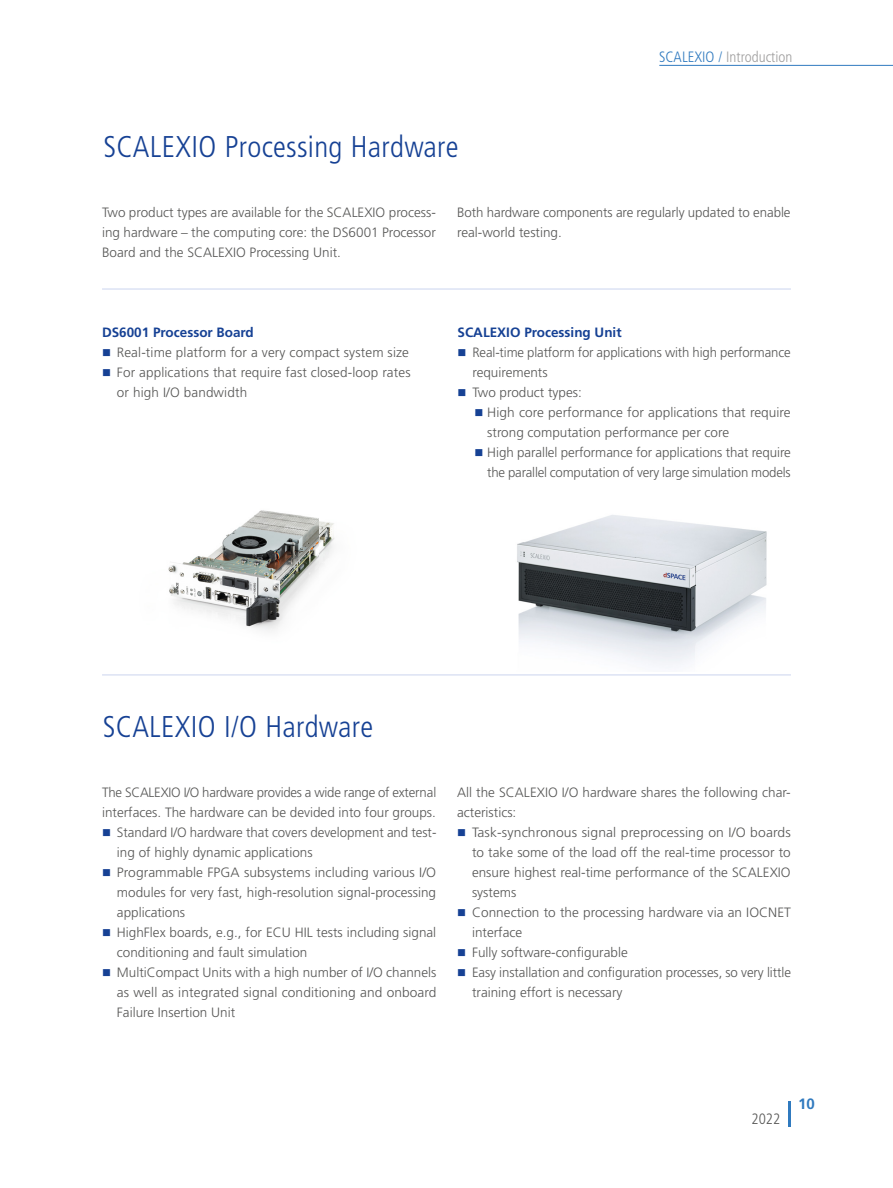
<style>
.page{position:relative;width:893px;height:1188px;background:#fff}
.page>*{position:absolute;margin:0;border:0;box-sizing:border-box;transform-origin:0 0}
.t1{font:300 condensed 30px "Frutiger LT Pro";letter-spacing:.01em;color:#164194}
.t2{font:300 condensed 15px "Frutiger LT Pro";color:#a09f9f}
.t3{font:300 condensed 15px "Frutiger LT Pro";color:#575756}
.t4{font:700 15px "Frutiger LT Pro";color:#307abf}
.t5{font:300 13.5px/20px "Frutiger LT Pro";color:#575756}
.t6{font:700 13.5px "Frutiger LT Pro";color:#164194}
.s1{color:#307abf}
</style>
<div class="page">
<hr style="left:789px;top:1101px;width:2px;height:26px;background:#307abf">
<hr style="left:102px;top:674px;width:689px;height:2px;background:#dce2f4">
<img style="left:517px;top:515px;width:250px;height:153px">
<hr style="left:659px;top:65px;width:234px;height:1px;background:#307abf">
<hr style="left:102px;top:288px;width:689px;height:2px;background:#dce2f4">
<img style="left:168px;top:510px;width:167px;height:121px">
<h1 class="t1" style="left:103px;top:130px;width:357px">SCALEXIO Processing Hardware</h1>
<p class="t2" style="left:659px;top:48px;width:135px"><span class="s1">SCALEXIO /</span> Introduction</p>
<p class="t5" style="left:102px;top:203px;width:335px;text-align:justify">Two product types are available for the SCALEXIO process&shy;ing hardware – the computing core: the DS6001 Processor Board and the SCALEXIO Processing Unit.</p>
<p class="t5" style="left:457px;top:203px;width:335px">Both hardware components are regularly updated to enable real-world testing.</p>
<p class="t6" style="left:102px;top:325px;width:153px">DS6001 Processor Board</p>
<p class="t5" style="left:117px;top:343px;width:295px;text-align:justify">Real-time platform for a very compact system size For applications that require fast closed-loop rates or high I/O bandwidth</p>
<p class="t6" style="left:458px;top:325px;width:166px">SCALEXIO Processing Unit</p>
<p class="t5" style="left:472px;top:343px;width:320px">Real-time platform for applications with high performance requirements<br>Two product types:</p>
<p class="t5" style="left:487px;top:403px;width:305px">High core performance for applications that require strong computation performance per core<br>High parallel performance for applications that require the parallel computation of very large simulation models</p>
<h1 class="t1" style="left:103px;top:710px;width:272px">SCALEXIO I/O Hardware</h1>
<p class="t5" style="left:102px;top:782px;width:336px">The SCALEXIO I/O hardware provides a wide range of external</p>
<p class="t5" style="left:102px;top:802px;width:335px">interfaces. The hardware can be devided into four groups.</p>
<p class="t5" style="left:117px;top:822px;width:321px">Standard I/O hardware that covers development and test-</p>
<p class="t5" style="left:117px;top:842px;width:197px">ing of highly dynamic applications</p>
<p class="t5" style="left:117px;top:862px;width:321px">Programmable FPGA subsystems including various I/O</p>
<p class="t5" style="left:117px;top:882px;width:321px">modules for very fast, high-resolution signal-processing</p>
<p class="t5" style="left:117px;top:902px;width:70px">applications</p>
<p class="t5" style="left:117px;top:922px;width:321px">HighFlex boards, e.g., for ECU HIL tests including signal</p>
<p class="t5" style="left:117px;top:942px;width:192px">conditioning and fault simulation</p>
<p class="t5" style="left:117px;top:962px;width:321px">MultiCompact Units with a high number of I/O channels</p>
<p class="t5" style="left:117px;top:982px;width:321px">as well as integrated signal conditioning and onboard</p>
<p class="t5" style="left:117px;top:1002px;width:120px">Failure Insertion Unit</p>
<p class="t5" style="left:457px;top:782px;width:335px">All the SCALEXIO I/O hardware shares the following char&shy;acteristics:</p>
<p class="t5" style="left:472px;top:822px;width:320px">Task-synchronous signal preprocessing on I/O boards to take some of the load off the real-time processor to ensure highest real-time performance of the SCALEXIO systems<br>Connection to the processing hardware via an IOCNET interface<br>Fully software-configurable<br>Easy installation and configuration processes, so very little training effort is necessary</p>
<p class="t3" style="left:751px;top:1110px;width:30px">2022</p>
<p class="t4" style="left:798px;top:1095px;width:18px">10</p>
</div>
